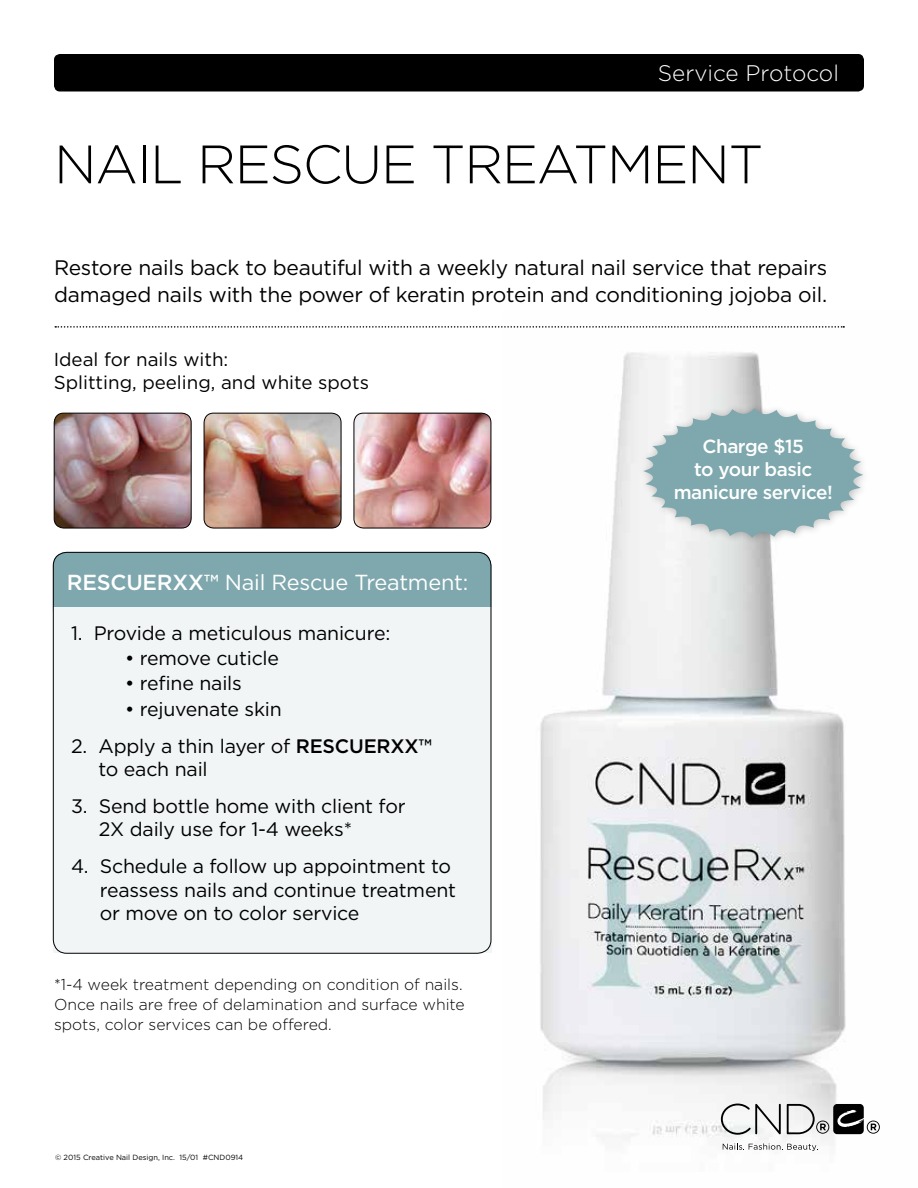
<style>
.page{position:relative;width:918px;height:1188px;background:#fff}
.page>*{position:absolute;margin:0;border:0;box-sizing:border-box;transform-origin:0 0}
.t1{font:300 54px "Gotham";letter-spacing:-.025em;color:#000}
.t2{font:300 22.5px "Gotham";color:#fff}
.t3{font:21.75px "Gotham";letter-spacing:-.01em;color:#fff}
.t4{font:21px/27px "Gotham";letter-spacing:-.01em;color:#000}
.t5{font:19.5px/23.4px "Gotham";letter-spacing:-.01em;color:#000}
.t6{font:500 18.9px/22.8px "Gotham";letter-spacing:-.025em;color:#fff;text-align:center}
.t7{font:18.75px/22.5px "Gotham";color:#000}
.t8{font:300 15.75px/20.2px "Gotham";color:#000}
.t9{font:7.5px "Gotham";color:#000}
.s1{font-weight:500}
</style>
<div class="page">
<img style="left:540px;top:326px;width:306px;height:824px">
<div style="left:54px;top:54px;width:810px;height:38px;background:#000;border-radius:6px"></div>
<svg style="left:723px;top:1143px;width:95px;height:8px"></svg>
<svg style="left:721px;top:1104px;width:159px;height:31px"></svg>
<img style="left:54px;top:413px;width:136px;height:115px">
<div style="left:54px;top:413px;width:138px;height:115px;border:1px solid #000;border-radius:10px"></div>
<img style="left:204px;top:413px;width:137px;height:115px">
<div style="left:204px;top:413px;width:137px;height:115px;border:1px solid #000;border-radius:10px"></div>
<img style="left:354px;top:413px;width:137px;height:115px">
<div style="left:354px;top:413px;width:137px;height:115px;border:1px solid #000;border-radius:10px"></div>
<svg style="left:55px;top:326px;width:789px;height:2px"></svg>
<div style="left:638px;top:402px;width:233px;height:144px;background:#000;opacity:.25"></div>
<svg style="left:643px;top:408px;width:220px;height:130px"></svg>
<div style="left:53px;top:552px;width:438px;height:73px;background:#7ea8ad;border-radius:14px"></div>
<div style="left:53px;top:608px;width:438px;height:345px;background:#f1f5f6"></div>
<p class="t2" style="left:658px;top:59px;width:183px">Service Protocol</p>
<h1 class="t1" style="left:54px;top:130px;width:669px">Nail Rescue Treatment</h1>
<p class="t4" style="left:54px;top:254px;width:775px">Restore nails back to beautiful with a weekly natural nail service that repairs damaged nails with the power of keratin protein and conditioning jojoba oil.</p>
<p class="t7" style="left:54px;top:348px;width:317px">Ideal for nails with:<br>Splitting, peeling, and white spots</p>
<p class="t3" style="left:67px;top:568px;width:403px"><span class="s1">RescueRXx™</span> Nail Rescue Treatment:</p>
<p class="t5" style="left:71px;top:621px;width:321px">1. Provide a meticulous manicure:</p>
<p class="t5" style="left:125px;top:646px;width:156px">• remove cuticle</p>
<p class="t5" style="left:125px;top:671px;width:118px">• refine nails</p>
<p class="t5" style="left:125px;top:697px;width:158px">• rejuvenate skin</p>
<p class="t5" style="left:98px;top:734px;width:335px;text-indent:-27px">2. Apply a thin layer of <span class="s1">RescueRXx™ </span>to each nail</p>
<p class="t5" style="left:99px;top:794px;width:308px;text-indent:-28px">3. Send bottle home with client for<br>2X daily use for 1-4 weeks*</p>
<p class="t5" style="left:100px;top:854px;width:358px;text-indent:-29px">4. Schedule a follow up appointment to reassess nails and continue treatment or move on to color service</p>
<p class="t8" style="left:54px;top:974px;width:412px">*1-4 week treatment depending on condition of nails.<br>Once nails are free of delamination and surface white spots, color services can be offered.</p>
<p class="t9" style="left:55px;top:1153px;width:190px">© 2015 Creative Nail Design, Inc. 15/01 #CND0914</p>
<p class="t6" style="left:674px;top:435px;width:161px">Charge $15<br>to your basic manicure service!</p>
</div>
